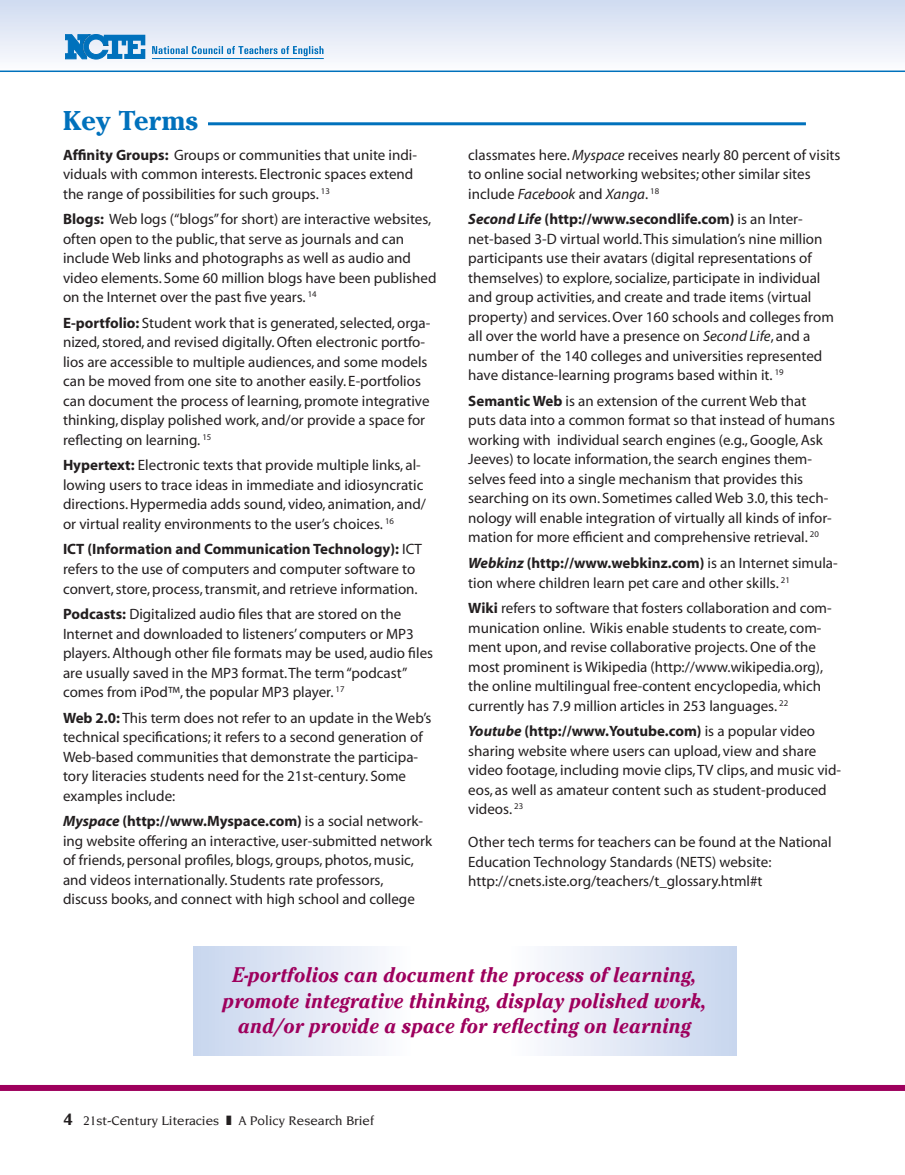
<style>
.page{position:relative;width:905px;height:1175px;background:#fff}
.page>*{position:absolute;margin:0;border:0;box-sizing:border-box;transform-origin:0 0}
.t1{font:700 27px "Cheltenham";color:#0071bc}
.t2{font:italic 700 21px/25.5px "Cheltenham";color:#9e005d;text-align:center;scale:.9 1}
.t3{font:15px/19.5px "Myriad";color:#231f20}
.t4{font:500 13.5px "Novarese";color:#231f20}
.s1{font-weight:700}
.s2{font-weight:700;font-style:italic}
.s3{font-style:italic}
</style>
<div class="page">
<div style="left:0;top:0;width:904px;height:90px;background:linear-gradient(to bottom,#d1dcf1,#fff)"></div>
<div style="left:0;top:1084px;width:904px;height:6px;background:#9e005d"></div>
<hr style="left:0;top:70px;width:904px;height:2px;background:#0071bc">
<div style="left:459px;top:946px;width:277px;height:109px;background:linear-gradient(to right,#fff,#c9d6ee)"></div>
<div style="left:194px;top:946px;width:265px;height:109px;background:linear-gradient(to right,#c9d6ee,#fff)"></div>
<hr style="left:208px;top:122px;width:598px;height:3px;background:#0071bc">
<svg style="left:65px;top:34px;width:80px;height:25px"></svg>
<svg style="left:152px;top:46px;width:171px;height:10px"></svg>
<hr style="left:152px;top:58px;width:172px;height:1px;background:#0071bc">
<h1 class="t1" style="left:63px;top:104px;width:136px">Key Terms</h1>
<p class="t3" style="left:63px;top:146px;width:355px"><span class="s1">Affinity Groups:</span> Groups or communities that unite indi&shy;viduals with common interests. Electronic spaces extend the range of possibilities for such groups. <sup>13</sup></p>
<p class="t3" style="left:63px;top:210px;width:375px"><span class="s1">Blogs:</span> Web logs (“blogs” for short) are interactive websites, often open to the public, that serve as journals and can include Web links and photographs as well as audio and video elements. Some 60 million blogs have been published on the Internet over the past five years. <sup>14</sup></p>
<p class="t3" style="left:63px;top:314px;width:369px"><span class="s1">E-portfolio:</span> Student work that is generated, selected, orga&shy;nized, stored, and revised digitally. Often electronic portfo&shy;lios are accessible to multiple audiences, and some models can be moved from one site to another easily. E-portfolios can document the process of learning, promote integrative thinking, display polished work, and/or provide a space for reflecting on learning. <sup>15</sup></p>
<p class="t3" style="left:63px;top:456px;width:364px"><span class="s1">Hypertext:</span> Electronic texts that provide multiple links, al&shy;lowing users to trace ideas in immediate and idiosyncratic directions. Hypermedia adds sound, video, animation, and/ or virtual reality environments to the user’s choices. <sup>16</sup></p>
<p class="t3" style="left:63px;top:540px;width:360px"><span class="s1">ICT (Information and Communication Technology):</span> ICT refers to the use of computers and computer software to convert, store, process, transmit, and retrieve information.</p>
<p class="t3" style="left:63px;top:605px;width:371px"><span class="s1">Podcasts:</span> Digitalized audio files that are stored on the Internet and downloaded to listeners’ computers or MP3 players. Although other file formats may be used, audio files are usually saved in the MP3 format. The term “podcast” comes from iPod™, the popular MP3 player. <sup>17</sup></p>
<p class="t3" style="left:63px;top:708px;width:370px"><span class="s1">Web 2.0:</span> This term does not refer to an update in the Web’s technical specifications; it refers to a second generation of Web-based communities that demonstrate the participa&shy;tory literacies students need for the 21st-century. Some examples include:</p>
<p class="t3" style="left:63px;top:812px;width:370px"><span class="s2">Myspace</span> <span class="s1">(http://www.Myspace.com)</span> is a social network&shy;ing website offering an interactive, user-submitted network of friends, personal profiles, blogs, groups, photos, music, and videos internationally. Students rate professors,<br>discuss books, and connect with high school and college</p>
<p class="t3" style="left:468px;top:146px;width:373px">classmates here. <span class="s3">Myspace</span> receives nearly 80 percent of visits to online social networking websites; other similar sites include <span class="s3">Facebook</span> and <span class="s3">Xanga</span>. <sup>18</sup></p>
<p class="t3" style="left:468px;top:210px;width:367px"><span class="s2">Second Life</span> <span class="s1">(http://www.secondlife.com)</span> is an Inter&shy;net-based 3-D virtual world. This simulation’s nine million participants use their avatars (digital representations of themselves) to explore, socialize, participate in individual and group activities, and create and trade items (virtual property) and services. Over 160 schools and colleges from all over the world have a presence on <span class="s3">Second Life</span>, and a number of the 140 colleges and universities represented have distance-learning programs based within it. <sup>19</sup></p>
<p class="t3" style="left:468px;top:392px;width:368px"><span class="s1">Semantic Web</span> is an extension of the current Web that puts data into a common format so that instead of humans working with individual search engines (e.g., Google, Ask Jeeves) to locate information, the search engines them&shy;selves feed into a single mechanism that provides this searching on its own. Sometimes called Web 3.0, this tech&shy;nology will enable integration of virtually all kinds of infor&shy;mation for more efficient and comprehensive retrieval. <sup>20</sup></p>
<p class="t3" style="left:468px;top:554px;width:371px"><span class="s2">Webkinz</span> <span class="s1">(http://www.webkinz.com)</span> is an Internet simula&shy;tion where children learn pet care and other skills. <sup>21</sup></p>
<p class="t3" style="left:468px;top:599px;width:365px"><span class="s1">Wiki</span> refers to software that fosters collaboration and com&shy;munication online. Wikis enable students to create, com&shy;ment upon, and revise collaborative projects. One of the most prominent is Wikipedia (http://www.wikipedia.org), the online multilingual free-content encyclopedia, which currently has 7.9 million articles in 253 languages. <sup>22</sup></p>
<p class="t3" style="left:468px;top:722px;width:374px"><span class="s2">Youtube</span> <span class="s1">(http://www.Youtube.com)</span> is a popular video sharing website where users can upload, view and share video footage, including movie clips, TV clips, and music vid&shy;eos, as well as amateur content such as student-produced videos. <sup>23</sup></p>
<p class="t3" style="left:468px;top:833px;width:365px">Other tech terms for teachers can be found at the National<br>Education Technology Standards (NETS) website: http://cnets.iste.org/teachers/t_glossary.html#t</p>
<h2 class="t2" style="left:223px;top:962px;width:539px">E-portfolios can document the process of learning, promote integrative thinking, display polished work, and/or provide a space for reflecting on learning</h2>
<p class="t4" style="left:83px;top:1112px;width:138px">21st-Century Literacies</p>
<p class="t4" style="left:238px;top:1112px;width:137px">A Policy Research Brief</p>
</div>
